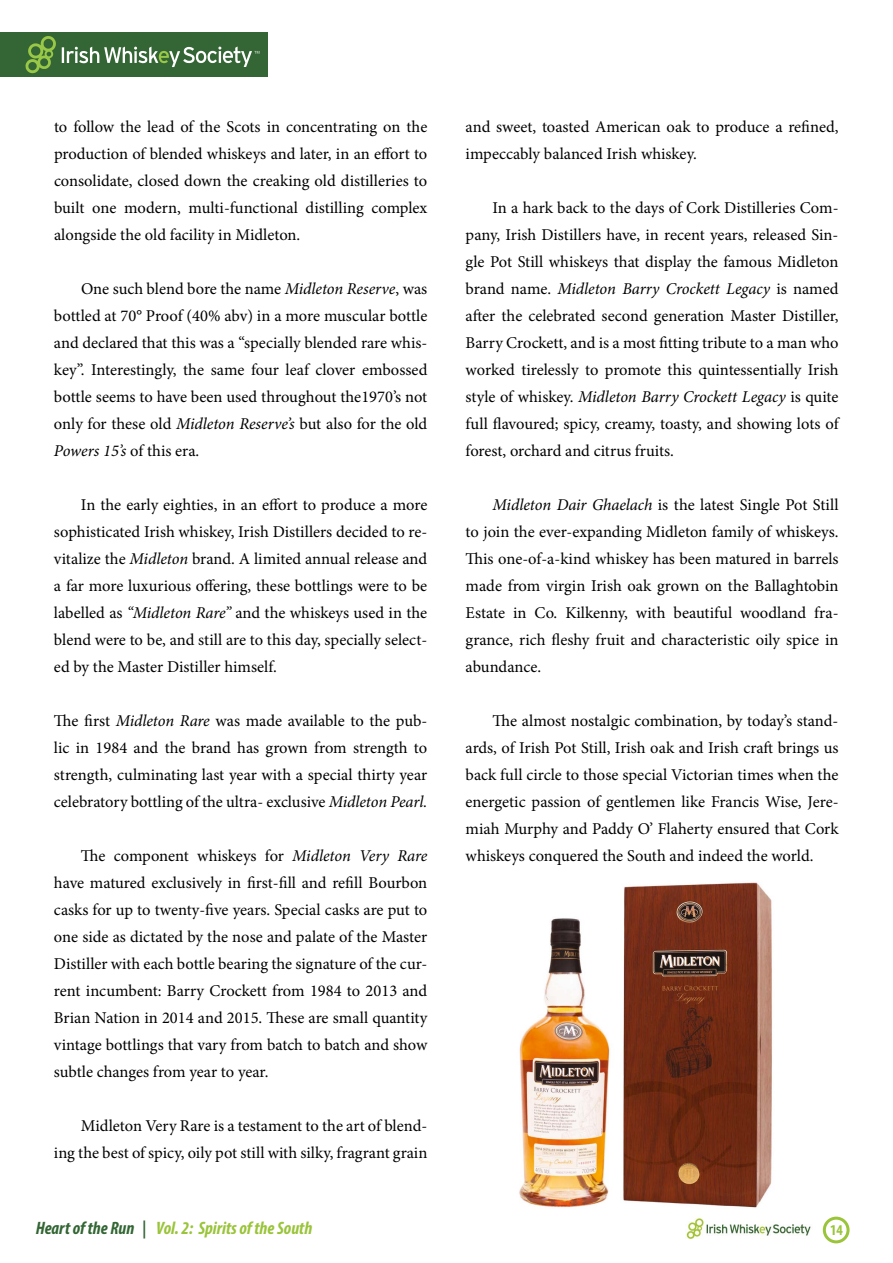
<style>
.page{position:relative;width:893px;height:1263px;background:#fff}
.page>*{position:absolute;margin:0;border:0;box-sizing:border-box;transform-origin:0 0}
.t1{font:italic 700 condensed 18px "Myriad Pro";color:#9ac43a}
.t2{font:16.5px/27px "Minion Pro";letter-spacing:-.005em;color:#000;text-align:justify}
.t3{font:700 condensed 15px "Myriad Pro";color:#9ac43a}
.s1{font-style:italic}
.s2{color:#336634}
</style>
<div class="page">
<div style="left:0;top:32px;width:268px;height:45px;background:#336634"></div>
<div style="left:823px;top:1216px;width:26px;height:27px;border:3px solid #9ac43a;border-radius:50%"></div>
<svg style="left:25px;top:36px;width:31px;height:37px"></svg>
<svg style="left:62px;top:46px;width:197px;height:21px"></svg>
<img style="left:519px;top:882px;width:292px;height:357px">
<p class="t2" style="left:54px;top:113px;width:375px">to follow the lead of the Scots in concentrating on the production of blended whiskeys and later, in an effort to consolidate, closed down the creaking old distilleries to built one modern, multi-functional distilling complex alongside the old facility in Midleton.</p>
<p class="t2" style="left:54px;top:275px;width:375px;text-indent:27px">One such blend bore the name <span class="s1">Midleton Reserve</span>, was bottled at 70° Proof (40% abv) in a more muscular bottle and declared that this was a “specially blended rare whis&shy;key”. Interestingly, the same four leaf clover embossed bottle seems to have been used throughout the1970’s not only for these old <span class="s1">Midleton Reserve’s</span> but also for the old <span class="s1">Powers 15’s</span> of this era.</p>
<p class="t2" style="left:54px;top:491px;width:375px;text-indent:27px">In the early eighties, in an effort to produce a more sophisticated Irish whiskey, Irish Distillers decided to re&shy;vitalize the <span class="s1">Midleton</span> brand. A limited annual release and a far more luxurious offering, these bottlings were to be labelled as <span class="s1">“Midleton Rare”</span> and the whiskeys used in the blend were to be, and still are to this day, specially select&shy;ed by the Master Distiller himself.</p>
<p class="t2" style="left:54px;top:707px;width:375px">The first <span class="s1">Midleton Rare</span> was made available to the pub&shy;lic in 1984 and the brand has grown from strength to strength, culminating last year with a special thirty year celebratory bottling of the ultra- exclusive <span class="s1">Midleton Pearl.</span></p>
<p class="t2" style="left:54px;top:842px;width:375px;text-indent:27px">The component whiskeys for <span class="s1">Midleton Very Rare </span>have matured exclusively in first-fill and refill Bourbon casks for up to twenty-five years. Special casks are put to one side as dictated by the nose and palate of the Master Distiller with each bottle bearing the signature of the cur&shy;rent incumbent: Barry Crockett from 1984 to 2013 and Brian Nation in 2014 and 2015. These are small quantity vintage bottlings that vary from batch to batch and show subtle changes from year to year.</p>
<p class="t2" style="left:54px;top:1112px;width:375px;text-align:right">Midleton Very Rare is a testament to the art of blend-<br>ing the best of spicy, oily pot still with silky, fragrant grain</p>
<p class="t2" style="left:466px;top:113px;width:374px">and sweet, toasted American oak to produce a refined, impeccably balanced Irish whiskey.</p>
<p class="t2" style="left:466px;top:194px;width:374px;text-indent:27px">In a hark back to the days of Cork Distilleries Com&shy;pany, Irish Distillers have, in recent years, released Sin&shy;gle Pot Still whiskeys that display the famous Midleton brand name. <span class="s1">Midleton Barry Crockett Legacy</span> is named after the celebrated second generation Master Distiller, Barry Crockett, and is a most fitting tribute to a man who worked tirelessly to promote this quintessentially Irish style of whiskey. <span class="s1">Midleton Barry Crockett Legacy</span> is quite full flavoured; spicy, creamy, toasty, and showing lots of forest, orchard and citrus fruits.</p>
<p class="t2" style="left:466px;top:491px;width:374px;text-indent:27px"><span class="s1">Midleton Dair Ghaelach</span> is the latest Single Pot Still to join the ever-expanding Midleton family of whiskeys.<br>This one-of-a-kind whiskey has been matured in barrels made from virgin Irish oak grown on the Ballaghtobin Estate in Co. Kilkenny, with beautiful woodland fra&shy;grance, rich fleshy fruit and characteristic oily spice in abundance.</p>
<p class="t2" style="left:466px;top:707px;width:374px;text-indent:27px">The almost nostalgic combination, by today’s stand&shy;ards, of Irish Pot Still, Irish oak and Irish craft brings us back full circle to those special Victorian times when the energetic passion of gentlemen like Francis Wise, Jere&shy;miah Murphy and Paddy O’ Flaherty ensured that Cork whiskeys conquered the South and indeed the world.</p>
<p class="t1" style="left:36px;top:1217px;width:278px"><span class="s2">Heart of the Run |</span> Vol. 2: Spirits of the South</p>
<p class="t3" style="left:830px;top:1221px;width:14px">14</p>
</div>
